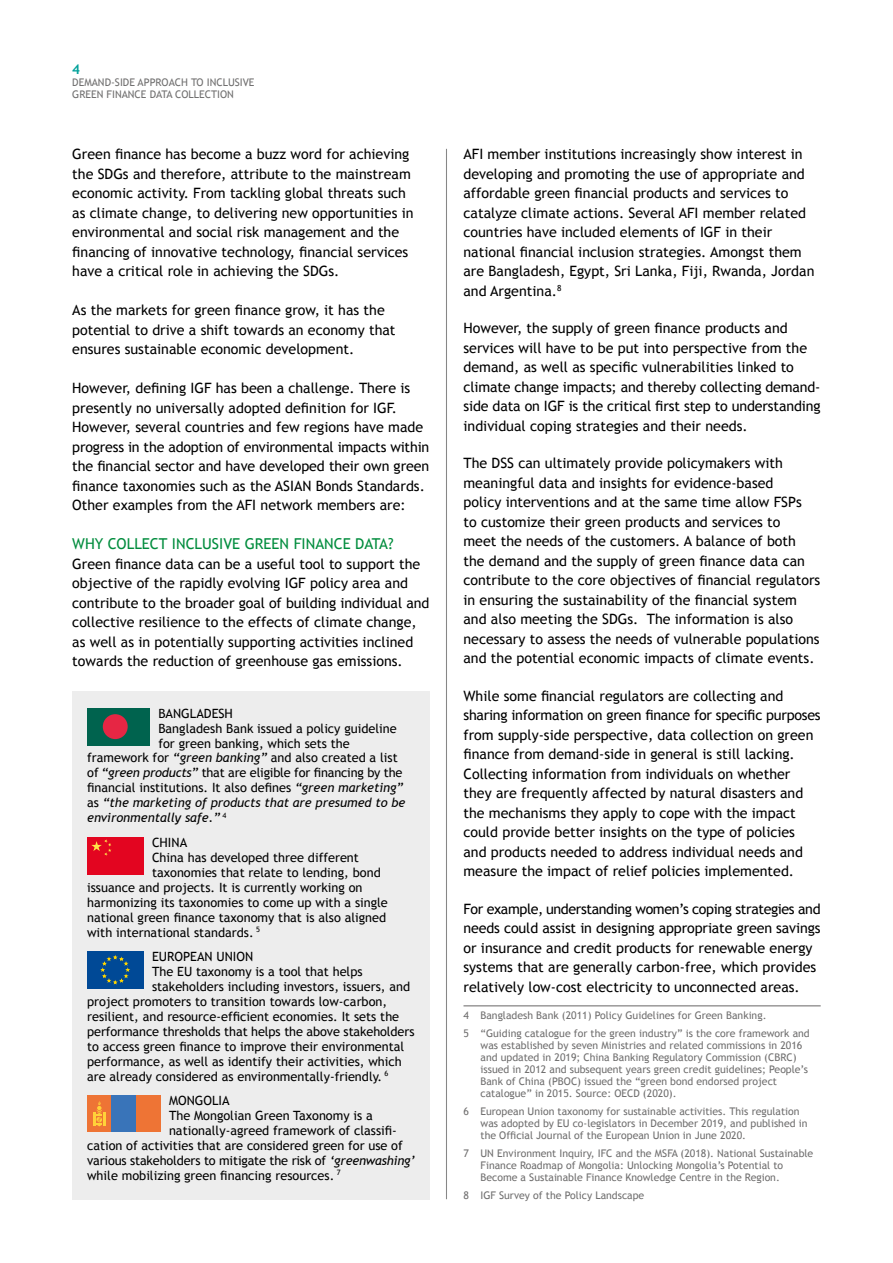
<style>
.page{position:relative;width:893px;height:1263px;background:#fff}
.page>*{position:absolute;margin:0;border:0;box-sizing:border-box;transform-origin:0 0}
.t1{font:15px "Trebuchet MS";color:#008c3d}
.t2{font:14.25px/19.5px "Trebuchet MS";color:#000}
.t3{font:700 13.5px "Trebuchet MS";color:#00a19a}
.t4{font:12.75px "Trebuchet MS";color:#000}
.t5{font:italic 12.75px "Trebuchet MS";color:#000}
.t6{font:10.5px/12px "Trebuchet MS";color:#706f6f}
.s1{font-style:italic}
.s2{font-style:normal}
</style>
<div class="page">
<hr style="left:446px;top:149px;width:1px;height:1050px;background:#878787">
<div style="left:72px;top:691px;width:357px;height:508px;background:#ededed"></div>
<div style="left:87px;top:708px;width:63px;height:37px;background:#00634e"></div>
<div style="left:103px;top:714px;width:25px;height:25px;background:#e62644;border-radius:50%"></div>
<div style="left:87px;top:837px;width:56px;height:38px;background:#e30520"></div>
<svg style="left:91px;top:839px;width:20px;height:17px"></svg>
<div style="left:87px;top:951px;width:56px;height:38px;background:#004996"></div>
<svg style="left:102px;top:956px;width:27px;height:27px"></svg>
<div style="left:87px;top:1095px;width:73px;height:37px;background:#ee7435"></div>
<div style="left:112px;top:1095px;width:24px;height:37px;background:#3974b9"></div>
<hr style="left:93px;top:1112px;width:3px;height:14px;background:#ffd239">
<hr style="left:103px;top:1112px;width:3px;height:14px;background:#ffd239">
<svg style="left:96px;top:1101px;width:6px;height:25px"></svg>
<hr style="left:463px;top:1005px;width:358px;height:1px;background:#706f6f">
<p class="t3" style="left:72px;top:61px;width:9px">4</p>
<p class="t6" style="left:72px;top:76px;width:184px">DEMAND-SIDE APPROACH TO INCLUSIVE<br>GREEN FINANCE DATA COLLECTION</p>
<p class="t2" style="left:72px;top:145px;width:343px">Green finance has become a buzz word for achieving the SDGs and therefore, attribute to the mainstream economic activity. From tackling global threats such as climate change, to delivering new opportunities in environmental and social risk management and the financing of innovative technology, financial services have a critical role in achieving the SDGs.</p>
<p class="t2" style="left:72px;top:301px;width:325px">As the markets for green finance grow, it has the potential to drive a shift towards an economy that ensures sustainable economic development.</p>
<p class="t2" style="left:72px;top:379px;width:359px">However, defining IGF has been a challenge. There is presently no universally adopted definition for IGF.<br>However, several countries and few regions have made progress in the adoption of environmental impacts within the financial sector and have developed their own green finance taxonomies such as the ASIAN Bonds Standards.<br>Other examples from the AFI network members are:</p>
<p class="t1" style="left:72px;top:535px;width:323px">WHY COLLECT INCLUSIVE GREEN FINANCE DATA?</p>
<p class="t2" style="left:72px;top:554px;width:359px">Green finance data can be a useful tool to support the objective of the rapidly evolving IGF policy area and contribute to the broader goal of building individual and collective resilience to the effects of climate change, as well as in potentially supporting activities inclined towards the reduction of greenhouse gas emissions.</p>
<p class="t4" style="left:158px;top:705px;width:76px">BANGLADESH</p>
<p class="t4" style="left:158px;top:720px;width:240px">Bangladesh Bank issued a policy guideline</p>
<p class="t4" style="left:158px;top:735px;width:193px">for green banking, which sets the</p>
<p class="t4" style="left:87px;top:750px;width:312px">framework for <span class="s1">“green banking”</span> and also created a list</p>
<p class="t4" style="left:87px;top:765px;width:317px">of <span class="s1">“green products”</span> that are eligible for financing by the</p>
<p class="t4" style="left:87px;top:780px;width:318px">financial institutions. It also defines <span class="s1">“green marketing”</span></p>
<p class="t5" style="left:87px;top:795px;width:320px"><span class="s2">as</span> “the marketing of products that are presumed to be</p>
<p class="t5" style="left:87px;top:810px;width:141px">environmentally safe.” <sup>4</sup></p>
<p class="t4" style="left:152px;top:834px;width:37px">CHINA</p>
<p class="t4" style="left:152px;top:849px;width:208px">China has developed three different</p>
<p class="t4" style="left:152px;top:864px;width:230px">taxonomies that relate to lending, bond</p>
<p class="t4" style="left:87px;top:879px;width:277px">issuance and projects. It is currently working on</p>
<p class="t4" style="left:87px;top:894px;width:302px">harmonizing its taxonomies to come up with a single</p>
<p class="t4" style="left:87px;top:909px;width:301px">national green finance taxonomy that is also aligned</p>
<p class="t4" style="left:87px;top:924px;width:174px">with international standards. <sup>5</sup></p>
<p class="t4" style="left:152px;top:948px;width:103px">EUROPEAN UNION</p>
<p class="t4" style="left:152px;top:963px;width:212px">The EU taxonomy is a tool that helps</p>
<p class="t4" style="left:152px;top:978px;width:260px">stakeholders including investors, issuers, and</p>
<p class="t4" style="left:87px;top:993px;width:302px">project promoters to transition towards low-carbon,</p>
<p class="t4" style="left:87px;top:1008px;width:314px">resilient, and resource-efficient economies. It sets the</p>
<p class="t4" style="left:87px;top:1023px;width:329px">performance thresholds that helps the above stakeholders</p>
<p class="t4" style="left:87px;top:1038px;width:319px">to access green finance to improve their environmental</p>
<p class="t4" style="left:87px;top:1053px;width:316px">performance, as well as identify their activities, which</p>
<p class="t4" style="left:87px;top:1068px;width:303px">are already considered as environmentally-friendly. <sup>6</sup></p>
<p class="t4" style="left:169px;top:1092px;width:62px">MONGOLIA</p>
<p class="t4" style="left:169px;top:1107px;width:205px">The Mongolian Green Taxonomy is a</p>
<p class="t4" style="left:169px;top:1122px;width:229px">nationally-agreed framework of classifi-</p>
<p class="t4" style="left:87px;top:1137px;width:317px">cation of activities that are considered green for use of</p>
<p class="t4" style="left:87px;top:1152px;width:330px">various stakeholders to mitigate the risk of <span class="s1">‘greenwashing’</span></p>
<p class="t4" style="left:87px;top:1167px;width:255px">while mobilizing green financing resources. <sup>7</sup></p>
<p class="t2" style="left:463px;top:145px;width:352px">AFI member institutions increasingly show interest in developing and promoting the use of appropriate and affordable green financial products and services to catalyze climate actions. Several AFI member related countries have included elements of IGF in their national financial inclusion strategies. Amongst them are Bangladesh, Egypt, Sri Lanka, Fiji, Rwanda, Jordan and Argentina.<sup>8</sup></p>
<p class="t2" style="left:463px;top:319px;width:359px">However, the supply of green finance products and services will have to be put into perspective from the demand, as well as specific vulnerabilities linked to climate change impacts; and thereby collecting demand&shy;side data on IGF is the critical first step to understanding individual coping strategies and their needs.</p>
<p class="t2" style="left:463px;top:454px;width:358px">The DSS can ultimately provide policymakers with meaningful data and insights for evidence-based<br>policy interventions and at the same time allow FSPs<br>to customize their green products and services to<br>meet the needs of the customers. A balance of both the demand and the supply of green finance data can contribute to the core objectives of financial regulators in ensuring the sustainability of the financial system and also meeting the SDGs. The information is also necessary to assess the needs of vulnerable populations and the potential economic impacts of climate events.</p>
<p class="t2" style="left:463px;top:686px;width:359px">While some financial regulators are collecting and sharing information on green finance for specific purposes from supply-side perspective, data collection on green finance from demand-side in general is still lacking.<br>Collecting information from individuals on whether they are frequently affected by natural disasters and the mechanisms they apply to cope with the impact could provide better insights on the type of policies and products needed to address individual needs and measure the impact of relief policies implemented.</p>
<p class="t2" style="left:463px;top:899px;width:359px">For example, understanding women’s coping strategies and needs could assist in designing appropriate green savings or insurance and credit products for renewable energy systems that are generally carbon-free, which provides relatively low-cost electricity to unconnected areas.</p>
<p class="t6" style="left:463px;top:1006px;width:348px;line-height:18px">4 Bangladesh Bank (2011) Policy Guidelines for Green Banking.<br>5 “Guiding catalogue for the green industry” is the core framework and</p>
<p class="t6" style="left:480px;top:1039px;width:329px">was established by seven Ministries and related commissions in 2016 and updated in 2019; China Banking Regulatory Commission (CBRC) issued in 2012 and subsequent years green credit guidelines; People’s Bank of China (PBOC) issued the “green bond endorsed project catalogue” in 2015. Source: OECD (2020).</p>
<p class="t6" style="left:480px;top:1105px;width:328px;text-indent:-17px">6 European Union taxonomy for sustainable activities. This regulation was adopted by EU co-legislators in December 2019, and published in the Official Journal of the European Union in June 2020.</p>
<p class="t6" style="left:480px;top:1147px;width:334px;text-indent:-17px">7 UN Environment Inquiry, IFC and the MSFA (2018). National Sustainable<br>Finance Roadmap of Mongolia: Unlocking Mongolia’s Potential to<br>Become a Sustainable Finance Knowledge Centre in the Region.</p>
<p class="t6" style="left:463px;top:1189px;width:182px">8 IGF Survey of the Policy Landscape</p>
</div>
